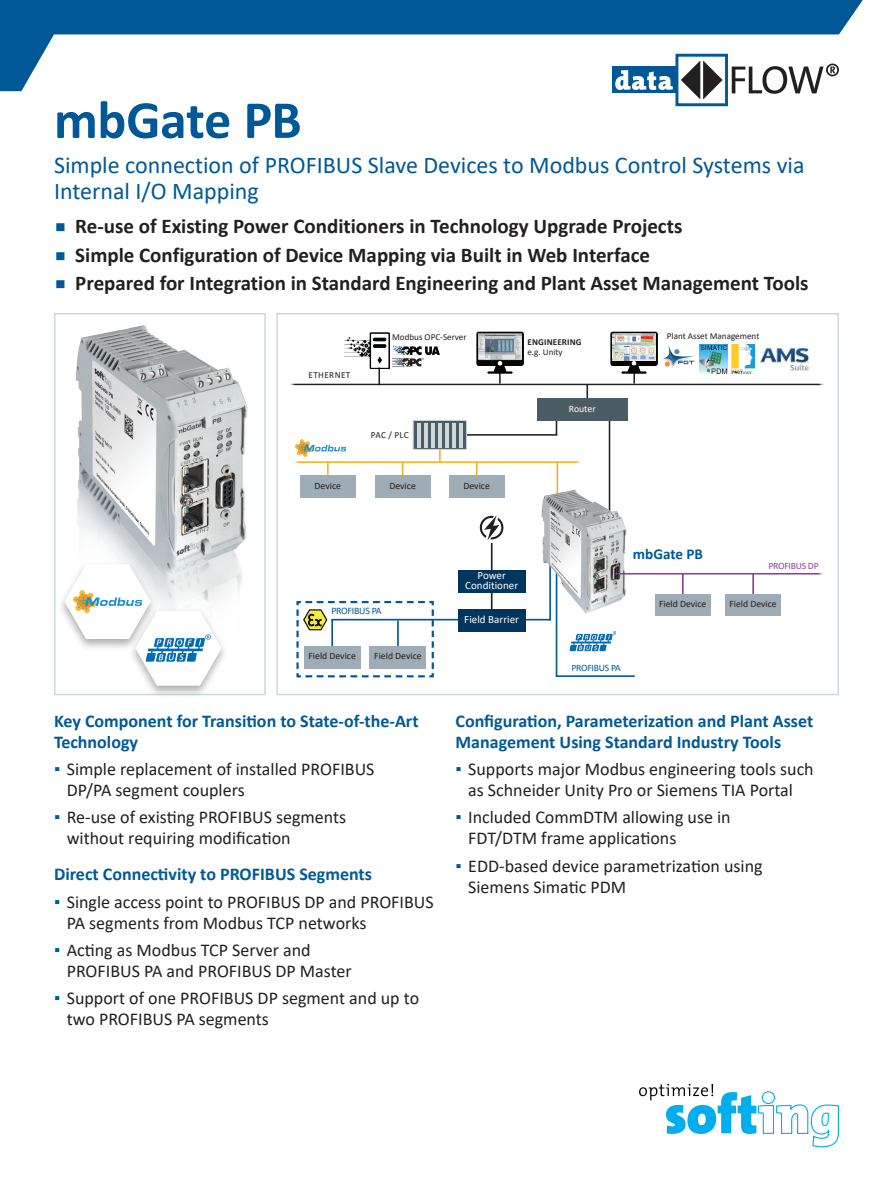
<style>
.page{position:relative;width:893px;height:1188px;background:#fff}
.page>*{position:absolute;margin:0;border:0;box-sizing:border-box;transform-origin:0 0}
.t1{font:700 54px "Calibri";letter-spacing:-.01em;color:#005996}
.t2{font:24px/25.5px "Calibri";color:#005996}
.t3{font:700 21px "Calibri";color:#231f20}
.t4{font:18px/21px "Calibri";color:#231f20}
.t5{font:700 18px/21px "Calibri";color:#005996}
.t6{font:700 15.15px "Calibri";color:#005996}
.t7{font:11.1px/9.9px "Calibri";color:#fff;text-align:center}
.t8{font:9.9px "Calibri";letter-spacing:-.025em;color:#005996}
.t9{font:9.75px "Calibri";color:#231f20}
.t10{font:9.75px "Calibri";letter-spacing:-.025em;color:#8f3e97}
.t11{font:9.75px "Calibri";letter-spacing:-.025em;color:#005996}
.t12{font:9.75px "Calibri";color:#fff}
.t13{font:9.45px "Calibri";letter-spacing:.03em;color:#231f20}
.t14{font:9.3px "Calibri";letter-spacing:.04em;color:#231f20}
.t15{font:9.15px "Calibri";color:#231f20}
.t16{font:700 9.15px "Calibri";letter-spacing:.015em;color:#231f20}
.s1{font-size:36px;color:#005996}
.s2{font-weight:700;color:#005996}
.s3{color:#005996}
</style>
<div class="page">
<svg style="left:0;top:0;width:863px;height:91px"></svg>
<svg style="left:639px;top:1084px;width:200px;height:63px"></svg>
<div style="left:612px;top:67px;width:65px;height:26px;background:#005996"></div>
<div style="left:675px;top:54px;width:53px;height:52px;border:3px solid #005996"></div>
<svg style="left:732px;top:64px;width:107px;height:30px"></svg>
<svg style="left:681px;top:61px;width:42px;height:38px"></svg>
<svg style="left:615px;top:70px;width:58px;height:20px"></svg>
<div style="left:276px;top:313px;width:563px;height:382px;border:2px solid #cfd8dd"></div>
<div style="left:54px;top:313px;width:212px;height:382px;border:2px solid #cfd8dd"></div>
<img style="left:76px;top:325px;width:172px;height:271px">
<div style="left:58px;top:561px;width:99px;height:90px;background:#231f20;opacity:.35"></div>
<div style="left:128px;top:608px;width:100px;height:90px;background:#231f20;opacity:.35"></div>
<svg style="left:64px;top:564px;width:158px;height:122px"></svg>
<img style="left:145px;top:630px;width:69px;height:37px">
<hr style="left:609px;top:420px;width:1px;height:117px;background:#231f20">
<hr style="left:557px;top:461px;width:1px;height:51px;background:#faaf18">
<hr style="left:289px;top:384px;width:536px;height:1px;background:#231f20">
<hr style="left:752px;top:574px;width:2px;height:24px;background:#8f3e97">
<hr style="left:682px;top:574px;width:2px;height:24px;background:#8f3e97">
<hr style="left:556px;top:560px;width:1px;height:117px;background:#005996">
<hr style="left:549px;top:539px;width:2px;height:82px;background:#005996">
<hr style="left:556px;top:675px;width:79px;height:2px;background:#005996">
<div style="left:726px;top:594px;width:55px;height:22px;background:#9dacb5"></div>
<div style="left:655px;top:594px;width:55px;height:22px;background:#9dacb5"></div>
<img style="left:570px;top:631px;width:45px;height:21px">
<hr style="left:331px;top:619px;width:220px;height:2px;background:#005996">
<svg style="left:296px;top:600px;width:139px;height:78px"></svg>
<hr style="left:491px;top:542px;width:1px;height:77px;background:#231f20">
<div style="left:458px;top:609px;width:67px;height:22px;background:#003560"></div>
<div style="left:458px;top:570px;width:67px;height:22px;background:#003560"></div>
<svg style="left:477px;top:513px;width:29px;height:30px"></svg>
<div style="left:480px;top:516px;width:23px;height:23px;border:2px solid #231f20;border-radius:50%"></div>
<svg style="left:484px;top:515px;width:15px;height:25px"></svg>
<div style="left:304px;top:646px;width:56px;height:22px;background:#9dacb5"></div>
<div style="left:370px;top:646px;width:56px;height:22px;background:#9dacb5"></div>
<hr style="left:432px;top:434px;width:125px;height:2px;background:#231f20">
<svg style="left:476px;top:463px;width:1px;height:13px"></svg>
<svg style="left:439px;top:450px;width:2px;height:11px"></svg>
<hr style="left:327px;top:461px;width:2px;height:27px;background:#faaf18">
<svg style="left:402px;top:463px;width:1px;height:13px"></svg>
<div style="left:300px;top:476px;width:56px;height:22px;background:#9dacb5"></div>
<div style="left:375px;top:476px;width:55px;height:22px;background:#9dacb5"></div>
<div style="left:449px;top:476px;width:55px;height:22px;background:#9dacb5"></div>
<hr style="left:586px;top:384px;width:2px;height:25px;background:#231f20">
<svg style="left:556px;top:421px;width:1px;height:13px"></svg>
<div style="left:537px;top:399px;width:90px;height:22px;background:#4c5c65"></div>
<div style="left:413px;top:420px;width:54px;height:30px;background:#4c5c65;border:1px solid #cfd8dd"></div>
<hr style="left:417px;top:423px;width:4px;height:24px;background:#cfd8dd">
<hr style="left:424px;top:423px;width:4px;height:24px;background:#cfd8dd">
<hr style="left:431px;top:423px;width:4px;height:24px;background:#cfd8dd">
<hr style="left:438px;top:423px;width:4px;height:24px;background:#cfd8dd">
<hr style="left:445px;top:423px;width:4px;height:24px;background:#cfd8dd">
<hr style="left:452px;top:423px;width:4px;height:24px;background:#cfd8dd">
<hr style="left:459px;top:423px;width:4px;height:24px;background:#cfd8dd">
<img style="left:295px;top:440px;width:51px;height:16px">
<svg style="left:633px;top:373px;width:2px;height:11px"></svg>
<img style="left:699px;top:345px;width:28px;height:28px">
<img style="left:393px;top:346px;width:46px;height:8px">
<img style="left:393px;top:357px;width:31px;height:9px">
<img style="left:611px;top:331px;width:46px;height:42px">
<img style="left:613px;top:350px;width:12px;height:10px">
<img style="left:641px;top:334px;width:14px;height:12px">
<img style="left:613px;top:334px;width:28px;height:16px">
<img style="left:625px;top:346px;width:30px;height:14px">
<svg style="left:499px;top:373px;width:2px;height:11px"></svg>
<svg style="left:378px;top:368px;width:2px;height:16px"></svg>
<img style="left:477px;top:331px;width:46px;height:42px">
<img style="left:479px;top:334px;width:42px;height:26px">
<img style="left:344px;top:332px;width:45px;height:36px">
<img style="left:732px;top:345px;width:23px;height:28px">
<img style="left:760px;top:348px;width:49px;height:23px">
<svg style="left:663px;top:346px;width:32px;height:21px"></svg>
<hr style="left:293px;top:461px;width:289px;height:2px;background:#faaf18">
<img style="left:515px;top:474px;width:112px;height:144px">
<hr style="left:615px;top:573px;width:209px;height:2px;background:#8f3e97">
<h1 class="t1" style="left:54px;top:82px;width:249px">mbGate PB</h1>
<h2 class="t2" style="left:54px;top:152px;width:752px">Simple connection of PROFIBUS Slave Devices to Modbus Control Systems via<br>Internal I/O Mapping</h2>
<p class="t3" style="left:54px;top:212px;width:630px"><span class="s1">▪</span> Re-use of Existing Power Conditioners in Technology Upgrade Projects</p>
<p class="t3" style="left:54px;top:240px;width:598px"><span class="s1">▪</span> Simple Configuration of Device Mapping via Built in Web Interface</p>
<p class="t3" style="left:54px;top:268px;width:756px"><span class="s1">▪</span> Prepared for Integration in Standard Engineering and Plant Asset Management Tools</p>
<p class="t14" style="left:308px;top:369px;width:43px">ETHERNET</p>
<p class="t15" style="left:392px;top:331px;width:76px">Modbus OPC-Server</p>
<p class="t13" style="left:371px;top:428px;width:39px">PAC / PLC</p>
<p class="t9" style="left:315px;top:479px;width:28px">Device</p>
<p class="t9" style="left:389px;top:479px;width:28px">Device</p>
<p class="t9" style="left:463px;top:479px;width:28px">Device</p>
<p class="t16" style="left:527px;top:336px;width:56px">ENGINEERING</p>
<p class="t15" style="left:527px;top:346px;width:37px">e.g. Unity</p>
<p class="t12" style="left:569px;top:402px;width:28px">Router</p>
<p class="t15" style="left:667px;top:329px;width:94px">Plant Asset Management</p>
<p class="t8" style="left:331px;top:604px;width:52px">PROFIBUS PA</p>
<p class="t9" style="left:308px;top:649px;width:49px">Field Device</p>
<p class="t9" style="left:374px;top:649px;width:49px">Field Device</p>
<p class="t7" style="left:465px;top:570px;width:55px">Power<br>Conditioner</p>
<p class="t7" style="left:464px;top:614px;width:56px">Field Barrier</p>
<p class="t6" style="left:633px;top:544px;width:71px">mbGate PB</p>
<p class="t10" style="left:768px;top:559px;width:52px">PROFIBUS DP</p>
<p class="t9" style="left:659px;top:597px;width:49px">Field Device</p>
<p class="t9" style="left:729px;top:597px;width:49px">Field Device</p>
<p class="t11" style="left:571px;top:661px;width:51px">PROFIBUS PA</p>
<p class="t5" style="left:54px;top:710px;width:366px">Key Component for Transition to State-of-the-Art<br>Technology</p>
<p class="t4" style="left:67px;top:758px;width:309px;text-indent:-13px"><span class="s2">▪</span><span class="s3">▪</span> Simple replacement of installed PROFIBUS<br>DP/PA segment couplers</p>
<p class="t4" style="left:67px;top:806px;width:281px;text-indent:-13px"><span class="s2">▪</span><span class="s3">▪</span> Re-use of existing PROFIBUS segments without requiring modification</p>
<p class="t5" style="left:54px;top:863px;width:320px">Direct Connectivity to PROFIBUS Segments</p>
<p class="t4" style="left:67px;top:891px;width:368px;text-indent:-13px"><span class="s2">▪</span><span class="s3">▪</span> Single access point to PROFIBUS DP and PROFIBUS<br>PA segments from Modbus TCP networks</p>
<p class="t4" style="left:67px;top:939px;width:287px;text-indent:-13px"><span class="s2">▪</span><span class="s3">▪</span> Acting as Modbus TCP Server and<br>PROFIBUS PA and PROFIBUS DP Master</p>
<p class="t4" style="left:67px;top:987px;width:354px;text-indent:-13px"><span class="s2">▪</span><span class="s3">▪</span> Support of one PROFIBUS DP segment and up to two PROFIBUS PA segments</p>
<p class="t5" style="left:455px;top:710px;width:359px">Configuration, Parameterization and Plant Asset<br>Management Using Standard Industry Tools</p>
<p class="t4" style="left:455px;top:758px;width:360px;text-align:center"><span class="s2">▪</span><span class="s3">▪</span> Supports major Modbus engineering tools such as Schneider Unity Pro or Siemens TIA Portal</p>
<p class="t4" style="left:468px;top:806px;width:264px;text-indent:-13px"><span class="s2">▪</span><span class="s3">▪</span> Included CommDTM allowing use in<br>FDT/DTM frame applications</p>
<p class="t4" style="left:468px;top:855px;width:296px;text-indent:-13px"><span class="s2">▪</span><span class="s3">▪</span> EDD-based device parametrization using<br>Siemens Simatic PDM</p>
</div>
